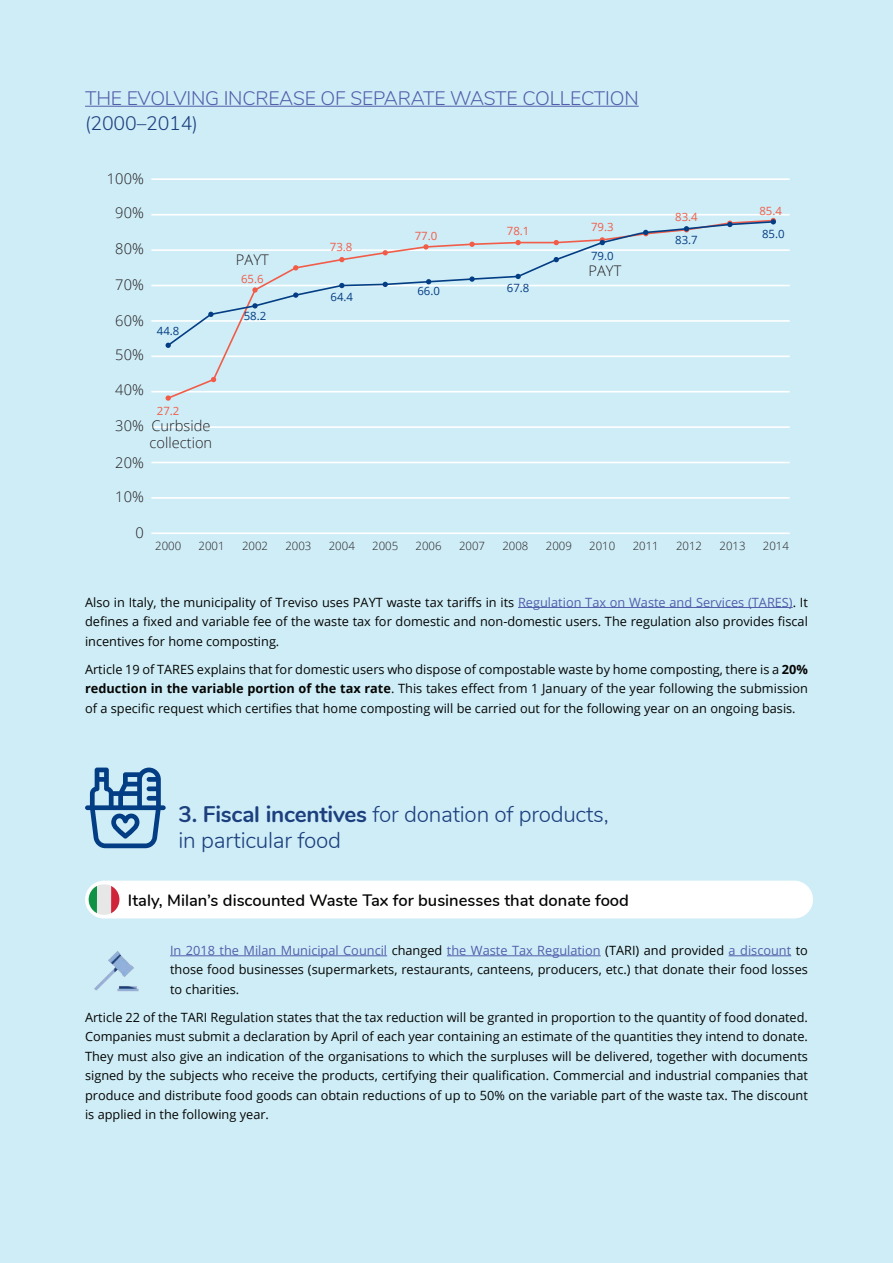
<style>
.page{position:relative;width:893px;height:1263px;background:#cfedf7}
.page>*{position:absolute;margin:0;border:0;box-sizing:border-box;transform-origin:0 0}
.t1{font:300 22.5px/25.5px "Nunito";letter-spacing:-.01em;color:#1c407e}
.t2{font:300 19.5px "Nunito";letter-spacing:-.01em;color:#535fab}
.t3{font:300 19.5px "Nunito";letter-spacing:-.01em;color:#1c407e}
.t4{font:600 16.5px "Nunito";color:#040503}
.t5{font:300 14.7px/17.5px "Open Sans";color:#231f20}
.t6{font:12.75px/19.5px "Open Sans";color:#040503;text-align:justify}
.t7{font:300 11.4px "Open Sans";color:#231f20}
.t8{font:11.4px "Open Sans";color:#f15c48}
.t9{font:11.4px "Open Sans";color:#033d83}
.s1{color:#535fab}
.s2{font-weight:700}
</style>
<div class="page">
<div style="left:85px;top:881px;width:728px;height:37px;background:#fff;border-radius:19px"></div>
<svg style="left:89px;top:884px;width:8px;height:31px"></svg>
<div style="left:97px;top:884px;width:14px;height:31px;background:#e6e7e6"></div>
<svg style="left:111px;top:886px;width:8px;height:28px"></svg>
<hr style="left:518px;top:607px;width:275px;height:1px;background:#535fab">
<hr style="left:170px;top:955px;width:217px;height:1px;background:#535fab">
<hr style="left:447px;top:955px;width:154px;height:1px;background:#535fab">
<hr style="left:729px;top:955px;width:62px;height:1px;background:#535fab">
<hr style="left:151px;top:214px;width:639px;height:2px;background:#fff">
<hr style="left:151px;top:178px;width:639px;height:2px;background:#fff">
<hr style="left:151px;top:532px;width:639px;height:2px;background:#fff">
<hr style="left:151px;top:497px;width:639px;height:2px;background:#fff">
<hr style="left:151px;top:462px;width:639px;height:1px;background:#fff">
<hr style="left:151px;top:426px;width:639px;height:2px;background:#fff">
<hr style="left:151px;top:391px;width:639px;height:1px;background:#fff">
<hr style="left:151px;top:355px;width:639px;height:2px;background:#fff">
<hr style="left:151px;top:320px;width:639px;height:2px;background:#fff">
<hr style="left:151px;top:285px;width:639px;height:1px;background:#fff">
<hr style="left:151px;top:249px;width:639px;height:2px;background:#fff">
<svg style="left:166px;top:219px;width:609px;height:179px"></svg>
<svg style="left:166px;top:395px;width:5px;height:6px"></svg>
<svg style="left:211px;top:377px;width:5px;height:5px"></svg>
<svg style="left:771px;top:218px;width:5px;height:6px"></svg>
<svg style="left:166px;top:220px;width:609px;height:128px"></svg>
<hr style="left:85px;top:106px;width:554px;height:1px;background:#535fab">
<svg style="left:85px;top:767px;width:81px;height:81px"></svg>
<img style="left:94px;top:951px;width:45px;height:41px">
<h2 class="t2" style="left:85px;top:84px;width:555px">THE EVOLVING INCREASE OF SEPARATE WASTE COLLECTION</h2>
<h2 class="t3" style="left:85px;top:109px;width:114px">(2000–2014)</h2>
<p class="t5" style="left:107px;top:170px;width:38px">100%</p>
<p class="t5" style="left:115px;top:204px;width:30px">90%</p>
<p class="t5" style="left:115px;top:239px;width:30px">80%</p>
<p class="t5" style="left:115px;top:275px;width:30px">70%</p>
<p class="t5" style="left:115px;top:311px;width:30px">60%</p>
<p class="t5" style="left:115px;top:345px;width:30px">50%</p>
<p class="t5" style="left:115px;top:381px;width:30px">40%</p>
<p class="t9" style="left:157px;top:323px;width:24px">44.8</p>
<p class="t8" style="left:157px;top:403px;width:24px">27.2</p>
<p class="t5" style="left:150px;top:416px;width:64px">Curbside collection</p>
<p class="t5" style="left:115px;top:416px;width:30px">30%</p>
<p class="t5" style="left:115px;top:454px;width:30px">20%</p>
<p class="t5" style="left:115px;top:488px;width:30px">10%</p>
<p class="t5" style="left:135px;top:523px;width:10px">0</p>
<p class="t5" style="left:236px;top:251px;width:34px">PAYT</p>
<p class="t8" style="left:241px;top:271px;width:24px">65.6</p>
<p class="t9" style="left:244px;top:308px;width:24px">58.2</p>
<p class="t8" style="left:330px;top:239px;width:24px">73.8</p>
<p class="t9" style="left:331px;top:289px;width:24px">64.4</p>
<p class="t8" style="left:415px;top:228px;width:24px">77.0</p>
<p class="t8" style="left:507px;top:223px;width:24px">78.1</p>
<p class="t8" style="left:591px;top:219px;width:24px">79.3</p>
<p class="t9" style="left:591px;top:248px;width:24px">79.0</p>
<p class="t5" style="left:589px;top:262px;width:34px">PAYT</p>
<p class="t9" style="left:417px;top:283px;width:24px">66.0</p>
<p class="t9" style="left:507px;top:280px;width:24px">67.8</p>
<p class="t8" style="left:675px;top:209px;width:24px">83.4</p>
<p class="t9" style="left:675px;top:232px;width:24px">83.7</p>
<p class="t8" style="left:759px;top:203px;width:24px">85.4</p>
<p class="t9" style="left:762px;top:226px;width:24px">85.0</p>
<p class="t7" style="left:155px;top:538px;width:28px">2000</p>
<p class="t7" style="left:199px;top:538px;width:28px">2001</p>
<p class="t7" style="left:242px;top:538px;width:28px">2002</p>
<p class="t7" style="left:285px;top:538px;width:28px">2003</p>
<p class="t7" style="left:329px;top:538px;width:28px">2004</p>
<p class="t7" style="left:372px;top:538px;width:28px">2005</p>
<p class="t7" style="left:416px;top:538px;width:28px">2006</p>
<p class="t7" style="left:459px;top:538px;width:28px">2007</p>
<p class="t7" style="left:502px;top:538px;width:28px">2008</p>
<p class="t7" style="left:546px;top:538px;width:28px">2009</p>
<p class="t7" style="left:589px;top:538px;width:28px">2010</p>
<p class="t7" style="left:633px;top:538px;width:28px">2011</p>
<p class="t7" style="left:676px;top:538px;width:28px">2012</p>
<p class="t7" style="left:719px;top:538px;width:28px">2013</p>
<p class="t7" style="left:763px;top:538px;width:28px">2014</p>
<p class="t6" style="left:85px;top:592px;width:724px">Also in Italy, the municipality of Treviso uses PAYT waste tax tariffs in its <span class="s1">Regulation Tax on Waste and Services (TARES)</span>. It defines a fixed and variable fee of the waste tax for domestic and non-domestic users. The regulation also provides fiscal incentives for home composting.</p>
<p class="t6" style="left:85px;top:659px;width:724px">Article 19 of TARES explains that for domestic users who dispose of compostable waste by home composting, there is a <span class="s2">20% reduction in the variable portion of the tax rate</span>. This takes effect from 1 January of the year following the submission of a specific request which certifies that home composting will be carried out for the following year on an ongoing basis.</p>
<h1 class="t1" style="left:178px;top:800px;width:432px"><span class="s2">3. Fiscal incentives</span> for donation of products, in particular food</h1>
<p class="t4" style="left:128px;top:888px;width:503px">Italy, Milan’s discounted Waste Tax for businesses that donate food</p>
<p class="t6" style="left:170px;top:940px;width:639px"><span class="s1">In 2018 the Milan Municipal Council</span> changed <span class="s1">the Waste Tax Regulation</span> (TARI) and provided <span class="s1">a discount</span> to those food businesses (supermarkets, restaurants, canteens, producers, etc.) that donate their food losses to charities.</p>
<p class="t6" style="left:85px;top:1007px;width:724px">Article 22 of the TARI Regulation states that the tax reduction will be granted in proportion to the quantity of food donated.<br>Companies must submit a declaration by April of each year containing an estimate of the quantities they intend to donate.<br>They must also give an indication of the organisations to which the surpluses will be delivered, together with documents signed by the subjects who receive the products, certifying their qualification. Commercial and industrial companies that produce and distribute food goods can obtain reductions of up to 50% on the variable part of the waste tax. The discount is applied in the following year.</p>
</div>
